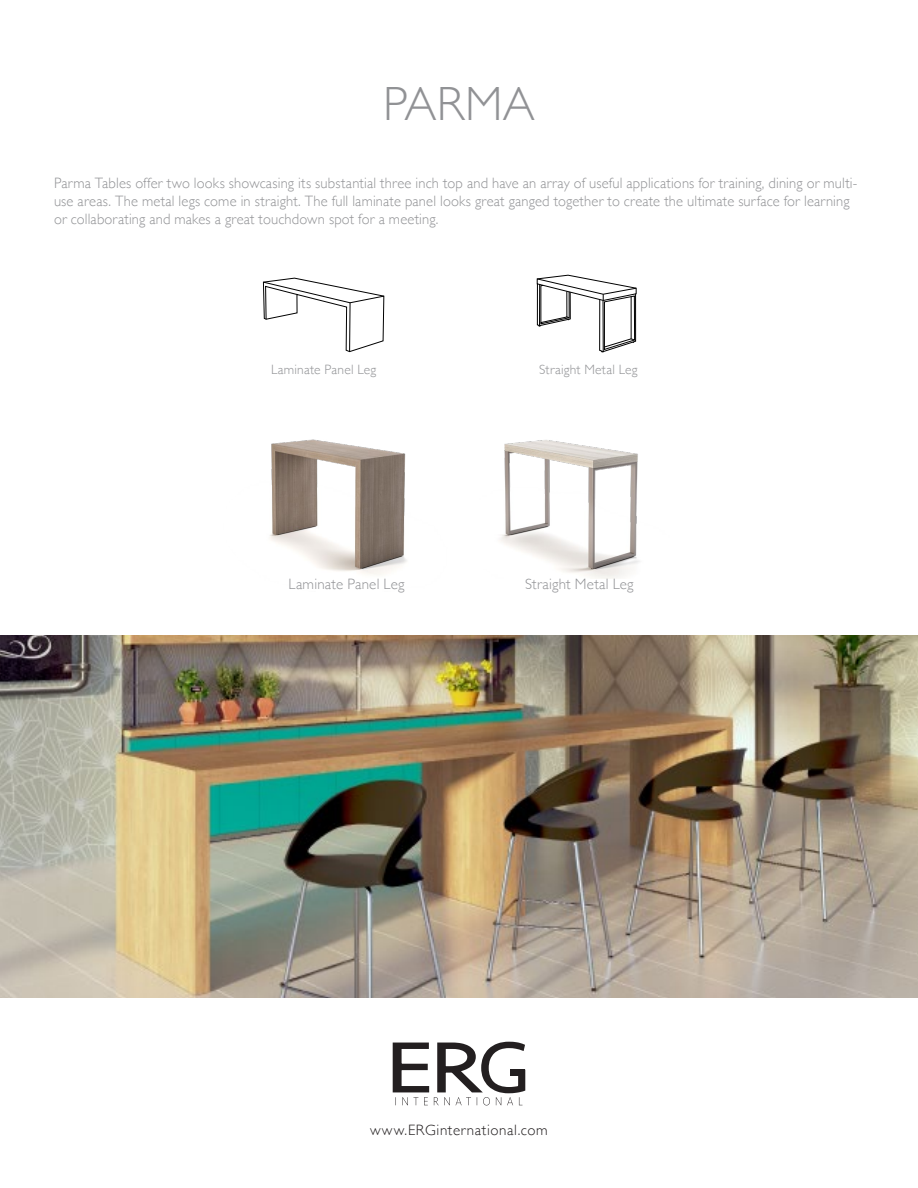
<style>
.page{position:relative;width:918px;height:1188px;background:#fff}
.page>*{position:absolute;margin:0;border:0;box-sizing:border-box;transform-origin:0 0}
.Headers{font:300 48px "Gill Sans";letter-spacing:.005em;color:#919295}
.Call_out_9_pt{font:300 15px/18px "Gill Sans";letter-spacing:.01em;color:#919295}
.AddressBar{font:300 15px "Gill Sans";letter-spacing:.04em;color:#231f20}
.Call_out_9_pt-2{font:300 13.5px "Gill Sans";letter-spacing:.015em;color:#919295}
</style>
<div class="page">
<svg style="left:263px;top:278px;width:121px;height:74px"></svg>
<svg style="left:537px;top:275px;width:99px;height:77px"></svg>
<img style="left:0;top:635px;width:918px;height:362px">
<img style="left:270px;top:439px;width:137px;height:136px">
<img style="left:500px;top:440px;width:140px;height:139px">
<svg style="left:392px;top:1041px;width:134px;height:64px"></svg>
<div style="left:510px;top:1070px;width:15px;height:6px;background:#231f20"></div>
<p class="Headers" style="left:383px;top:67px;width:153px">PARMA</p>
<p class="Call_out_9_pt" style="left:54px;top:174px;width:805px">Parma Tables offer two looks showcasing its substantial three inch top and have an array of useful applications for training, dining or multi&shy;use areas. The metal legs come in straight. The full laminate panel looks great ganged together to create the ultimate surface for learning or collaborating and makes a great touchdown spot for a meeting.</p>
<p class="Call_out_9_pt-2" style="left:271px;top:359px;width:107px">Laminate Panel Leg</p>
<p class="Call_out_9_pt-2" style="left:539px;top:359px;width:100px">Straight Metal Leg</p>
<p class="Call_out_9_pt" style="left:289px;top:574px;width:118px">Laminate Panel Leg</p>
<p class="Call_out_9_pt" style="left:525px;top:574px;width:110px">Straight Metal Leg</p>
<p class="AddressBar" style="left:370px;top:1118px;width:179px">www.ERGinternational.com</p>
</div>
